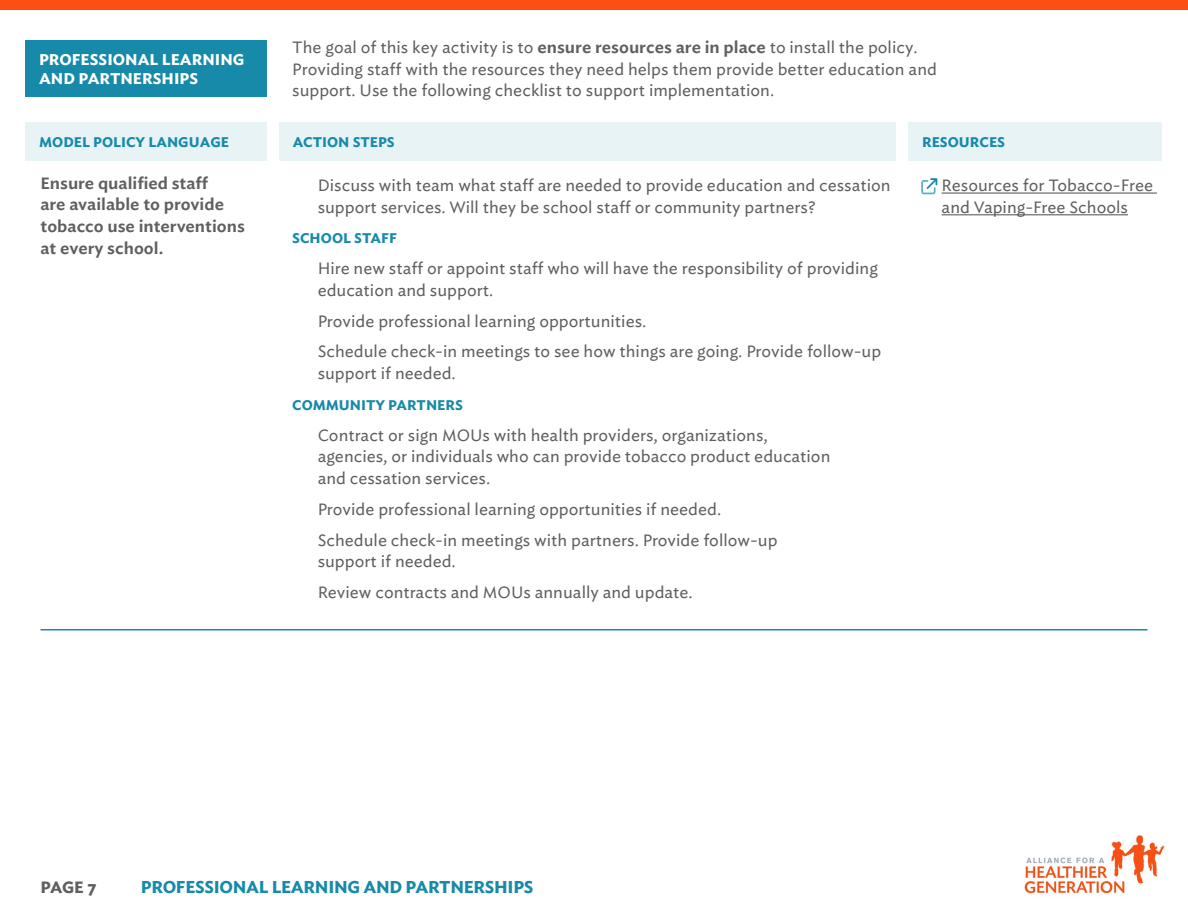
<style>
.page{position:relative;width:1188px;height:918px;background:#fff}
.page>*{position:absolute;margin:0;border:0;box-sizing:border-box;transform-origin:0 0}
.t1{font:700 16.5px "Ideal Sans S Sm";letter-spacing:-.02em;color:#178aa9}
.t2{font:15.75px/21.8px "Ideal Sans S Sm";color:#615f5d}
.t3{font:600 15.75px/21.8px "Ideal Sans S Sm";color:#615f5d}
.t4{font:700 15.75px "Ideal Sans S Sm";color:#615f5d}
.t5{font:700 15px/19.5px "Ideal Sans S Sm";color:#fff}
.t6{font:700 13.5px "Ideal Sans S Sm";color:#178aa9}
.s1{font-weight:600}
</style>
<div class="page">
<div style="left:0;top:0;width:1188px;height:10px;background:#fb4f14"></div>
<img style="left:1024px;top:835px;width:141px;height:59px">
<div style="left:26px;top:122px;width:241px;height:39px;background:#e8f3f6"></div>
<div style="left:279px;top:122px;width:617px;height:39px;background:#e8f3f6"></div>
<div style="left:909px;top:122px;width:253px;height:39px;background:#e8f3f6"></div>
<hr style="left:40px;top:629px;width:1108px;height:2px;background:#178aa9">
<hr style="left:942px;top:192px;width:215px;height:2px;background:#615f5d">
<hr style="left:942px;top:214px;width:186px;height:1px;background:#615f5d">
<svg style="left:921px;top:178px;width:16px;height:16px"></svg>
<div style="left:26px;top:40px;width:241px;height:57px;background:#178aa9"></div>
<p class="t5" style="left:39px;top:48px;width:207px">PROFESSIONAL LEARNING<br>AND PARTNERSHIPS</p>
<p class="t2" style="left:292px;top:35px;width:646px">The goal of this key activity is to <span class="s1">ensure resources are in place</span> to install the policy.<br>Providing staff with the resources they need helps them provide better education and support. Use the following checklist to support implementation.</p>
<p class="t6" style="left:39px;top:134px;width:191px">MODEL POLICY LANGUAGE</p>
<p class="t6" style="left:293px;top:130px;width:103px">ACTION STEPS</p>
<p class="t6" style="left:922px;top:130px;width:85px">RESOURCES</p>
<p class="t3" style="left:40px;top:171px;width:206px">Ensure qualified staff<br>are available to provide tobacco use interventions at every school.</p>
<p class="t2" style="left:318px;top:173px;width:574px">Discuss with team what staff are needed to provide education and cessation support services. Will they be school staff or community partners?</p>
<p class="t2" style="left:942px;top:173px;width:213px">Resources for Tobacco-Free and Vaping-Free Schools</p>
<p class="t6" style="left:292px;top:227px;width:106px">SCHOOL STAFF</p>
<p class="t2" style="left:318px;top:256px;width:562px">Hire new staff or appoint staff who will have the responsibility of providing education and support.</p>
<p class="t2" style="left:318px;top:304px;width:565px;line-height:30.8px">Provide professional learning opportunities.<br>Schedule check-in meetings to see how things are going. Provide follow-up</p>
<p class="t2" style="left:318px;top:361px;width:140px">support if needed.</p>
<p class="t6" style="left:292px;top:393px;width:172px">COMMUNITY PARTNERS</p>
<p class="t2" style="left:318px;top:422px;width:514px">Contract or sign MOUs with health providers, organizations, agencies, or individuals who can provide tobacco product education and cessation services.</p>
<p class="t2" style="left:318px;top:492px;width:461px;line-height:30.8px">Provide professional learning opportunities if needed.<br>Schedule check-in meetings with partners. Provide follow-up</p>
<p class="t2" style="left:318px;top:545px;width:376px;line-height:30.8px">support if needed.<br>Review contracts and MOUs annually and update.</p>
<p class="t4" style="left:40px;top:873px;width:58px">PAGE 7</p>
<p class="t1" style="left:141px;top:873px;width:394px">PROFESSIONAL LEARNING AND PARTNERSHIPS</p>
</div>
